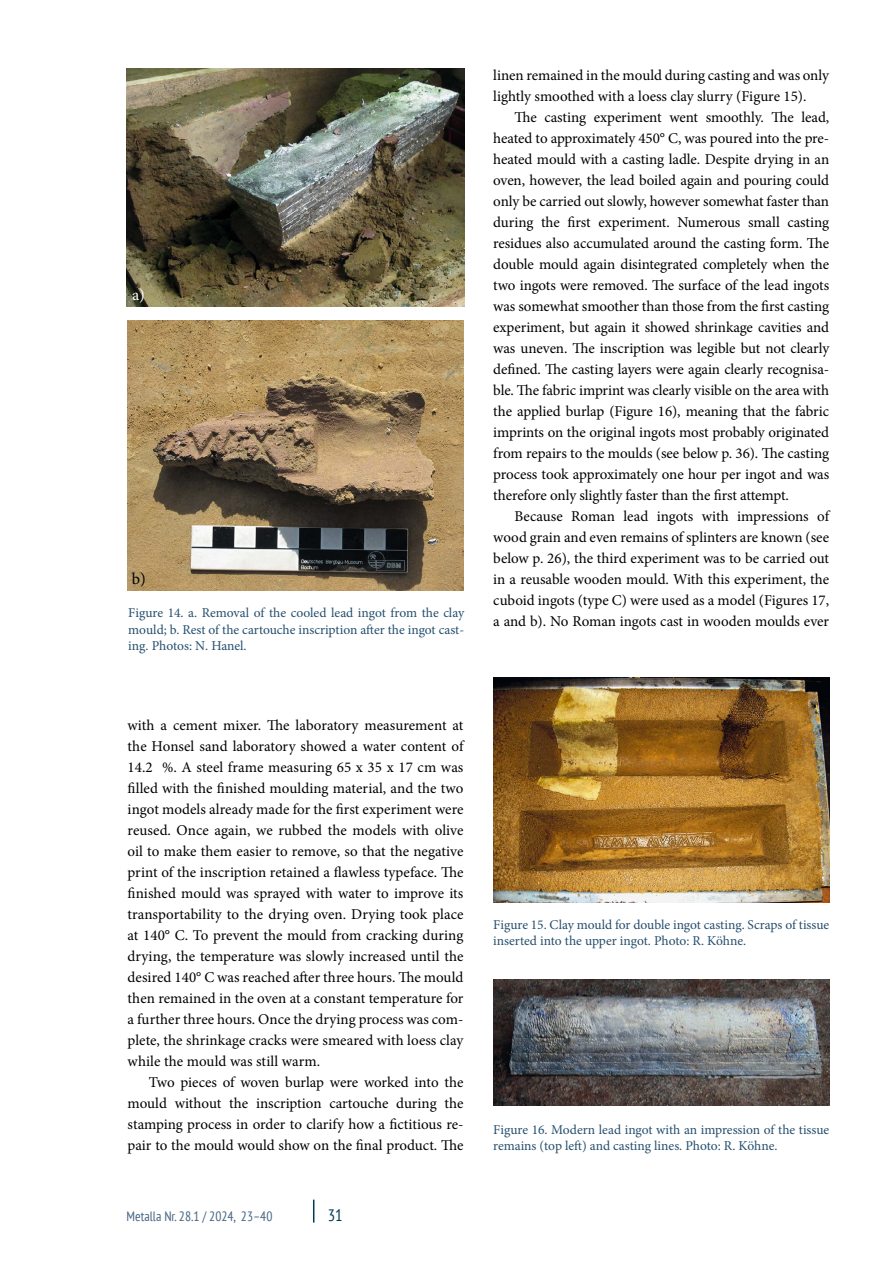
<style>
.page{position:relative;width:893px;height:1263px;background:#fff}
.page>*{position:absolute;margin:0;border:0;box-sizing:border-box;transform-origin:0 0}
.t1{font:condensed 16.5px "PT Sans";color:#003857}
.t2{font:16.5px "Minion Pro";color:#fff}
.t3{font:16.5px "Minion Pro";color:#000}
.t4{font:15px/21px "Minion Pro";color:#000;text-align:justify}
.t5{font:13.5px/16.5px "Minion Pro";letter-spacing:-.005em;color:#254e6d}
.t6{font:condensed 13.5px "PT Sans";color:#476482}
</style>
<div class="page">
<svg style="left:313px;top:1199px;width:1px;height:23px"></svg>
<img style="left:493px;top:979px;width:336px;height:127px">
<img style="left:493px;top:677px;width:336px;height:226px">
<img style="left:127px;top:68px;width:337px;height:238px">
<img style="left:128px;top:320px;width:335px;height:271px">
<p class="t2" style="left:132px;top:283px;width:14px">a)</p>
<p class="t3" style="left:132px;top:568px;width:16px">b)</p>
<p class="t5" style="left:128px;top:605px;width:337px;text-align:justify">Figure 14. a. Removal of the cooled lead ingot from the clay mould; b. Rest of the cartouche inscription after the ingot cast&shy;ing. Photos: N. Hanel.</p>
<p class="t4" style="left:128px;top:715px;width:337px">with a cement mixer. The laboratory measurement at the Honsel sand laboratory showed a water content of 14.2 %. A steel frame measuring 65 x 35 x 17 cm was filled with the finished moulding material, and the two ingot models already made for the first experiment were reused. Once again, we rubbed the models with olive oil to make them easier to remove, so that the negative print of the inscription retained a flawless typeface. The finished mould was sprayed with water to improve its transportability to the drying oven. Drying took place at 140° C. To prevent the mould from cracking during drying, the temperature was slowly increased until the desired 140° C was reached after three hours. The mould then remained in the oven at a constant temperature for a further three hours. Once the drying process was com&shy;plete, the shrinkage cracks were smeared with loess clay while the mould was still warm.</p>
<p class="t4" style="left:128px;top:1072px;width:337px;text-indent:21px">Two pieces of woven burlap were worked into the mould without the inscription cartouche during the stamping process in order to clarify how a fictitious re&shy;pair to the mould would show on the final product. The</p>
<p class="t6" style="left:126px;top:1207px;width:147px">Metalla Nr. 28.1 / 2024, 23–40</p>
<p class="t1" style="left:328px;top:1204px;width:16px">31</p>
<p class="t4" style="left:493px;top:65px;width:337px">linen remained in the mould during casting and was only lightly smoothed with a loess clay slurry (Figure 15).</p>
<p class="t4" style="left:493px;top:107px;width:337px;text-indent:21px">The casting experiment went smoothly. The lead, heated to approximately 450° C, was poured into the pre&shy;heated mould with a casting ladle. Despite drying in an oven, however, the lead boiled again and pouring could only be carried out slowly, however somewhat faster than during the first experiment. Numerous small casting residues also accumulated around the casting form. The double mould again disintegrated completely when the two ingots were removed. The surface of the lead ingots was somewhat smoother than those from the first casting experiment, but again it showed shrinkage cavities and was uneven. The inscription was legible but not clearly defined. The casting layers were again clearly recognisa&shy;ble. The fabric imprint was clearly visible on the area with the applied burlap (Figure 16), meaning that the fabric imprints on the original ingots most probably originated from repairs to the moulds (see below p. 36). The casting process took approximately one hour per ingot and was therefore only slightly faster than the first attempt.</p>
<p class="t4" style="left:493px;top:506px;width:337px;text-indent:21px">Because Roman lead ingots with impressions of wood grain and even remains of splinters are known (see below p. 26), the third experiment was to be carried out in a reusable wooden mould. With this experiment, the cuboid ingots (type C) were used as a model (Figures 17, a and b). No Roman ingots cast in wooden moulds ever</p>
<p class="t5" style="left:493px;top:916px;width:337px">Figure 15. Clay mould for double ingot casting. Scraps of tissue inserted into the upper ingot. Photo: R. Köhne.</p>
<p class="t5" style="left:493px;top:1121px;width:337px">Figure 16. Modern lead ingot with an impression of the tissue remains (top left) and casting lines. Photo: R. Köhne.</p>
</div>
